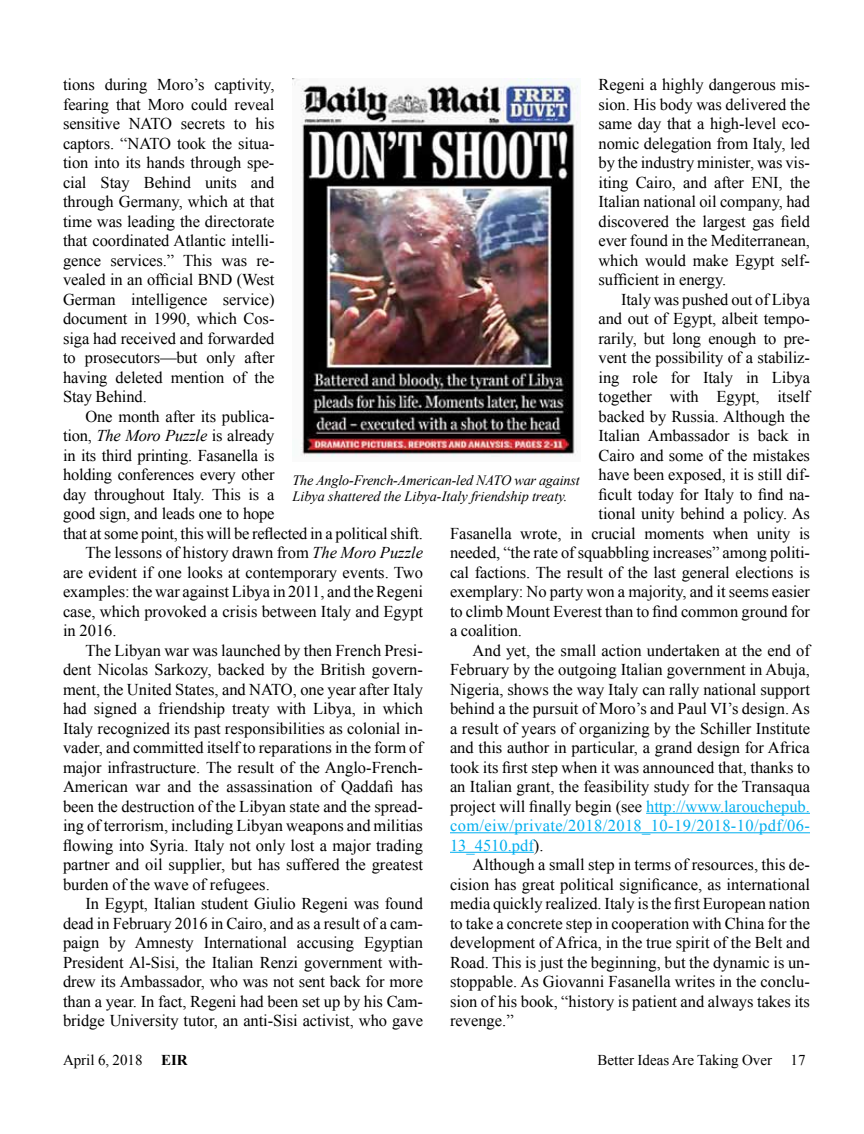
<style>
.page{position:relative;width:864px;height:1134px;background:#fff}
.page>*{position:absolute;margin:0;border:0;box-sizing:border-box;transform-origin:0 0}
.t1{font:16.5px/19.5px "Times New Roman";color:#000;text-align:justify}
.t2{font:16.5px "Times New Roman";letter-spacing:.025em;color:#00aeef}
.t3{font:16.5px "Times New Roman";color:#00aeef}
.t4{font:15px "Times New Roman";color:#000}
.t5{font:italic 14.25px/15.8px "Times New Roman";color:#000}
.s1{font-style:italic}
.s2{color:#00aeef}
.s3{color:#000}
.s4{font-weight:700}
</style>
<div class="page">
<hr style="left:646px;top:813px;width:164px;height:1px;background:#00aeef">
<hr style="left:450px;top:832px;width:360px;height:1px;background:#00aeef">
<hr style="left:450px;top:852px;width:84px;height:1px;background:#00aeef">
<img style="left:292px;top:79px;width:286px;height:378px">
<p class="t1" style="left:63px;top:74px;width:213px">tions during Moro’s captivity, fearing that Moro could reveal sensitive NATO secrets to his captors. “NATO took the situa&shy;tion into its hands through spe&shy;cial Stay Behind units and through Germany, which at that time was leading the directorate that coordinated Atlantic intelli&shy;gence services.” This was re&shy;vealed in an official BND (West German intelligence service) document in 1990, which Cos&shy;siga had received and forwarded to prosecutors—but only after having deleted mention of the Stay Behind.</p>
<p class="t1" style="left:86px;top:406px;width:191px">One month after its publica-</p>
<p class="t1" style="left:63px;top:426px;width:213px">tion, <span class="s1">The Moro Puzzle</span> is already</p>
<p class="t1" style="left:63px;top:445px;width:213px">in its third printing. Fasanella is</p>
<p class="t1" style="left:63px;top:465px;width:213px">holding conferences every other</p>
<p class="t1" style="left:63px;top:484px;width:213px">day throughout Italy. This is a</p>
<p class="t1" style="left:63px;top:504px;width:213px">good sign, and leads one to hope</p>
<p class="t1" style="left:63px;top:523px;width:361px">that at some point, this will be reflected in a political shift.</p>
<p class="t1" style="left:86px;top:543px;width:339px">The lessons of history drawn from <span class="s1">The Moro Puzzle</span></p>
<p class="t1" style="left:63px;top:562px;width:362px">are evident if one looks at contemporary events. Two</p>
<p class="t1" style="left:63px;top:582px;width:361px">examples: the war against Libya in 2011, and the Regeni</p>
<p class="t1" style="left:63px;top:601px;width:361px">case, which provoked a crisis between Italy and Egypt</p>
<p class="t1" style="left:63px;top:621px;width:55px">in 2016.</p>
<p class="t1" style="left:86px;top:640px;width:339px">The Libyan war was launched by then French Presi-</p>
<p class="t1" style="left:63px;top:660px;width:361px">dent Nicolas Sarkozy, backed by the British govern-</p>
<p class="t1" style="left:63px;top:679px;width:362px">ment, the United States, and NATO, one year after Italy</p>
<p class="t1" style="left:63px;top:699px;width:362px">had signed a friendship treaty with Libya, in which</p>
<p class="t1" style="left:63px;top:718px;width:361px">Italy recognized its past responsibilities as colonial in-</p>
<p class="t1" style="left:63px;top:738px;width:362px">vader, and committed itself to reparations in the form of</p>
<p class="t1" style="left:63px;top:757px;width:362px">major infrastructure. The result of the Anglo-French-</p>
<p class="t1" style="left:63px;top:777px;width:361px">American war and the assassination of Qaddafi has</p>
<p class="t1" style="left:63px;top:796px;width:362px">been the destruction of the Libyan state and the spread-</p>
<p class="t1" style="left:63px;top:816px;width:362px">ing of terrorism, including Libyan weapons and militias</p>
<p class="t1" style="left:63px;top:835px;width:361px">flowing into Syria. Italy not only lost a major trading</p>
<p class="t1" style="left:63px;top:855px;width:362px">partner and oil supplier, but has suffered the greatest</p>
<p class="t1" style="left:63px;top:874px;width:208px">burden of the wave of refugees.</p>
<p class="t1" style="left:86px;top:894px;width:339px">In Egypt, Italian student Giulio Regeni was found</p>
<p class="t1" style="left:63px;top:913px;width:361px">dead in February 2016 in Cairo, and as a result of a cam-</p>
<p class="t1" style="left:63px;top:933px;width:362px">paign by Amnesty International accusing Egyptian</p>
<p class="t1" style="left:63px;top:952px;width:362px">President Al-Sisi, the Italian Renzi government with-</p>
<p class="t1" style="left:63px;top:972px;width:362px">drew its Ambassador, who was not sent back for more</p>
<p class="t1" style="left:63px;top:991px;width:362px">than a year. In fact, Regeni had been set up by his Cam-</p>
<p class="t1" style="left:63px;top:1011px;width:362px">bridge University tutor, an anti-Sisi activist, who gave</p>
<p class="t1" style="left:598px;top:74px;width:213px">Regeni a highly dangerous mis&shy;sion. His body was delivered the same day that a high-level eco&shy;nomic delegation from Italy, led by the industry minister, was vis&shy;iting Cairo, and after ENI, the Italian national oil company, had discovered the largest gas field ever found in the Mediterranean, which would make Egypt self&shy;sufficient in energy.</p>
<p class="t1" style="left:621px;top:289px;width:191px">Italy was pushed out of Libya</p>
<p class="t1" style="left:598px;top:309px;width:213px">and out of Egypt, albeit tempo-</p>
<p class="t1" style="left:598px;top:328px;width:213px">rarily, but long enough to pre-</p>
<p class="t1" style="left:598px;top:348px;width:213px">vent the possibility of a stabiliz-</p>
<p class="t1" style="left:598px;top:367px;width:213px">ing role for Italy in Libya</p>
<p class="t1" style="left:598px;top:387px;width:213px">together with Egypt, itself</p>
<p class="t1" style="left:598px;top:406px;width:213px">backed by Russia. Although the</p>
<p class="t1" style="left:598px;top:426px;width:213px">Italian Ambassador is back in</p>
<p class="t1" style="left:598px;top:445px;width:213px">Cairo and some of the mistakes</p>
<p class="t1" style="left:598px;top:465px;width:213px">have been exposed, it is still dif-</p>
<p class="t1" style="left:598px;top:484px;width:213px">ficult today for Italy to find na-</p>
<p class="t1" style="left:598px;top:504px;width:213px">tional unity behind a policy. As</p>
<p class="t1" style="left:450px;top:523px;width:362px">Fasanella wrote, in crucial moments when unity is</p>
<p class="t1" style="left:450px;top:543px;width:362px">needed, “the rate of squabbling increases” among politi-</p>
<p class="t1" style="left:450px;top:562px;width:362px">cal factions. The result of the last general elections is</p>
<p class="t1" style="left:450px;top:582px;width:362px">exemplary: No party won a majority, and it seems easier</p>
<p class="t1" style="left:450px;top:601px;width:362px">to climb Mount Everest than to find common ground for</p>
<p class="t1" style="left:450px;top:621px;width:74px">a coalition.</p>
<p class="t1" style="left:473px;top:640px;width:339px">And yet, the small action undertaken at the end of</p>
<p class="t1" style="left:450px;top:660px;width:361px">February by the outgoing Italian government in Abuja,</p>
<p class="t1" style="left:450px;top:679px;width:361px">Nigeria, shows the way Italy can rally national support</p>
<p class="t1" style="left:450px;top:699px;width:361px">behind a the pursuit of Moro’s and Paul VI’s design. As</p>
<p class="t1" style="left:450px;top:718px;width:362px">a result of years of organizing by the Schiller Institute</p>
<p class="t1" style="left:450px;top:738px;width:361px">and this author in particular, a grand design for Africa</p>
<p class="t1" style="left:450px;top:757px;width:361px">took its first step when it was announced that, thanks to</p>
<p class="t1" style="left:450px;top:777px;width:362px">an Italian grant, the feasibility study for the Transaqua</p>
<p class="t1" style="left:450px;top:796px;width:362px">project will finally begin (see <span class="s2">http://www.larouchepub.</span></p>
<p class="t2" style="left:450px;top:814px;width:362px">com/eiw/private/2018/2018_10-19/2018-10/pdf/06-</p>
<p class="t3" style="left:450px;top:834px;width:95px">13_4510.pdf<span class="s3">).</span></p>
<p class="t1" style="left:473px;top:855px;width:339px">Although a small step in terms of resources, this de-</p>
<p class="t1" style="left:450px;top:874px;width:362px">cision has great political significance, as international</p>
<p class="t1" style="left:450px;top:894px;width:362px">media quickly realized. Italy is the first European nation</p>
<p class="t1" style="left:450px;top:913px;width:361px">to take a concrete step in cooperation with China for the</p>
<p class="t1" style="left:450px;top:933px;width:361px">development of Africa, in the true spirit of the Belt and</p>
<p class="t1" style="left:450px;top:952px;width:361px">Road. This is just the beginning, but the dynamic is un-</p>
<p class="t1" style="left:450px;top:972px;width:361px">stoppable. As Giovanni Fasanella writes in the conclu-</p>
<p class="t1" style="left:450px;top:991px;width:361px">sion of his book, “history is patient and always takes its</p>
<p class="t1" style="left:450px;top:1011px;width:65px">revenge.”</p>
<p class="t5" style="left:292px;top:472px;width:289px">The Anglo-French-American-led NATO war against<br>Libya shattered the Libya-Italy friendship treaty.</p>
<p class="t4" style="left:63px;top:1050px;width:126px">April 6, 2018 <span class="s4">EIR</span></p>
<p class="t4" style="left:598px;top:1050px;width:209px">Better Ideas Are Taking Over 17</p>
</div>
